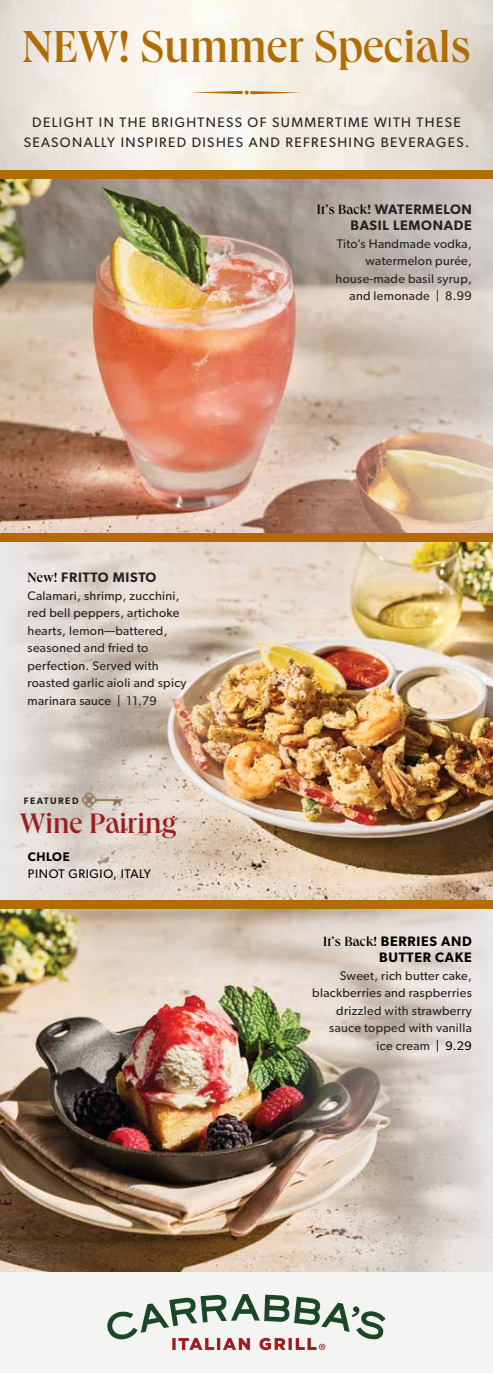
<style>
.page{position:relative;width:493px;height:1373px;background:#fff}
.page>*{position:absolute;margin:0;border:0;box-sizing:border-box;transform-origin:0 0}
.t1{font:500 46.25px "Queens";color:#b16d03}
.t2{font:500 29px "Queens";color:#9e1d21}
.t3{font:13.75px/20px "Gibson";letter-spacing:.1em;color:#232222;text-align:center}
.t4{font:600 13.75px/16.5px "Gibson";letter-spacing:.05em;color:#232222;text-align:right}
.t5{font:600 13.75px/16.5px "Gibson";letter-spacing:.05em;color:#000;text-align:right}
.t6{font:12.5px/17.5px "Gibson";letter-spacing:.025em;color:#232222;text-align:right}
.t7{font:12.5px "Gibson";letter-spacing:.05em;color:#000}
.t8{font:600 12.5px "Gibson";letter-spacing:.05em;color:#000}
.t9{font:600 9.38px "Gibson";letter-spacing:.16em;color:#232222}
.s1{font-family:"Queens";font-weight:500;color:#000}
.s2{font-family:"Queens";font-weight:500}
.s3{color:#000}
</style>
<div class="page">
<div style="left:0;top:1236px;width:493px;height:136px;background:#f4f4f2"></div>
<img style="left:225px;top:542px;width:268px;height:358px">
<img style="left:0;top:178px;width:292px;height:355px">
<img style="left:0;top:908px;width:292px;height:363px">
<svg style="left:0;top:0;width:493px;height:170px;background:#efebe2"></svg>
<svg style="left:292px;top:908px;width:201px;height:364px;background:#d1c6bd"></svg>
<svg style="left:292px;top:178px;width:201px;height:355px;background:#c9b7a8"></svg>
<svg style="left:107px;top:1294px;width:278px;height:56px"></svg>
<svg style="left:191px;top:91px;width:111px;height:4px"></svg>
<svg style="left:0;top:542px;width:225px;height:358px;background:#dccfc5"></svg>
<div style="left:0;top:900px;width:493px;height:8px;background:#b16d03"></div>
<div style="left:0;top:533px;width:493px;height:9px;background:#b16d03"></div>
<div style="left:0;top:170px;width:493px;height:8px;background:#b16d03"></div>
<img style="left:81px;top:787px;width:46px;height:31px">
<h1 class="t1" style="left:22px;top:17px;width:450px">NEW! Summer Specials</h1>
<p class="t3" style="left:24px;top:112px;width:447px">DELIGHT IN THE BRIGHTNESS OF SUMMERTIME WITH THESE<br>SEASONALLY INSPIRED DISHES AND REFRESHING BEVERAGES.</p>
<p class="t4" style="left:28px;top:569px;width:130px"><span class="s1">New!</span> FRITTO MISTO</p>
<p class="t6" style="left:28px;top:586px;width:160px;text-align:left">Calamari, shrimp, zucchini, red bell peppers, artichoke hearts, lemon—battered, seasoned and fried to perfection. Served with roasted garlic aioli and spicy marinara sauce | 11.79</p>
<p class="t9" style="left:24px;top:795px;width:56px">FEATURED</p>
<h2 class="t2" style="left:20px;top:805px;width:157px">Wine Pairing</h2>
<p class="t8" style="left:28px;top:849px;width:43px">CHLOE</p>
<p class="t7" style="left:28px;top:866px;width:125px">PINOT GRIGIO, ITALY</p>
<p class="t4" style="left:317px;top:200px;width:156px"><span class="s1">It’s Back!</span> WATERMELON<br>BASIL LEMONADE</p>
<p class="t6" style="left:335px;top:235px;width:138px">Tito’s Handmade vodka, watermelon purée, house-made basil syrup, and lemonade | 8.99</p>
<p class="t5" style="left:323px;top:932px;width:150px"><span class="s2">It’s Back!</span> BERRIES AND<br>BUTTER CAKE</p>
<p class="t6" style="left:312px;top:966px;width:161px">Sweet, rich butter cake, blackberries and raspberries drizzled with strawberry sauce topped with vanilla ice cream <span class="s3">| 9.29</span></p>
</div>
